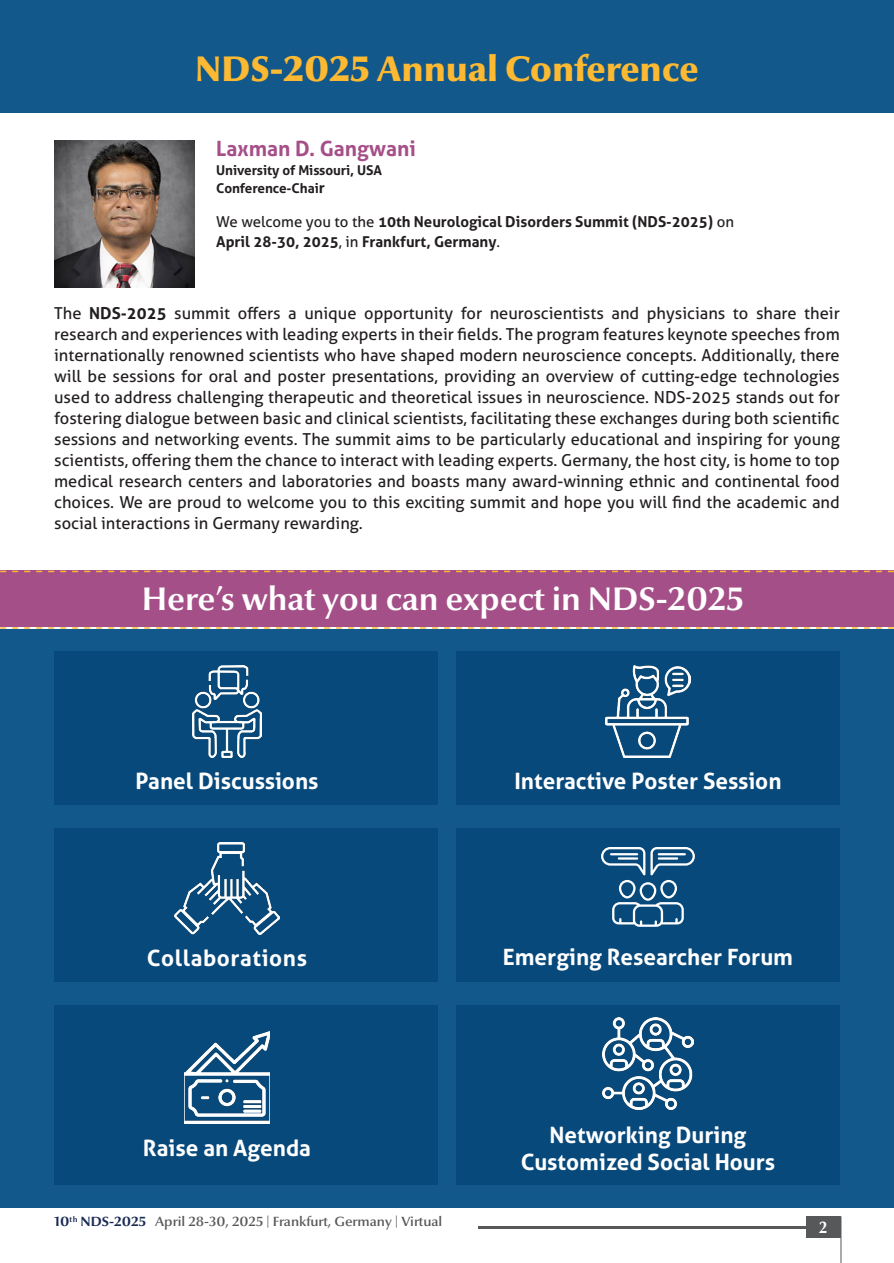
<style>
.page{position:relative;width:894px;height:1263px;background:#fff}
.page>*{position:absolute;margin:0;border:0;box-sizing:border-box;transform-origin:0 0}
.t1{font:900 36px "Optima Nova LT Pro";color:#fdb931}
.t2{font:700 33px "Optima Nova LT Pro";color:#fff}
.t3{font:700 22.5px/27px "Aller";color:#fff;text-align:center}
.t4{font:700 22.5px "Aller";letter-spacing:.025em;color:#fff}
.t5{font:700 21px "Aller";color:#a54f89}
.t6{font:16.5px/21px "Aller";color:#231f20;text-align:justify}
.t7{font:700 16.5px "Optima Nova LT Pro";color:#fff;scale:.9 1}
.t8{font:700 15px/19.5px "Aller";color:#231f20}
.t9{font:600 13.5px "Optima Nova LT Pro";color:#57585a}
.t10{font:700 13.5px "Aller";letter-spacing:-.005em;color:#231f20}
.s1{font-size:15px}
.s2{font-weight:400}
.s3{font-weight:700}
.s4{font-weight:700;color:#182952}
</style>
<div class="page">
<hr style="left:478px;top:1226px;width:330px;height:3px;background:#57585a">
<div style="left:805px;top:1216px;width:35px;height:21px;background:#57585a"></div>
<hr style="left:840px;top:1216px;width:1px;height:47px;background:#57585a">
<div style="left:0;top:629px;width:893px;height:578px;background:#13588a"></div>
<div style="left:54px;top:651px;width:383px;height:154px;background:#07497a"></div>
<div style="left:54px;top:1004px;width:383px;height:180px;background:#07497a"></div>
<div style="left:456px;top:651px;width:383px;height:154px;background:#07497a"></div>
<div style="left:456px;top:828px;width:383px;height:153px;background:#07497a"></div>
<div style="left:456px;top:1004px;width:383px;height:180px;background:#07497a"></div>
<img style="left:54px;top:140px;width:140px;height:148px">
<div style="left:0;top:0;width:893px;height:112px;background:#13588a"></div>
<img style="left:192px;top:666px;width:70px;height:91px">
<img style="left:605px;top:666px;width:85px;height:91px">
<div style="left:54px;top:828px;width:383px;height:153px;background:#07497a"></div>
<img style="left:175px;top:842px;width:104px;height:92px">
<img style="left:185px;top:1031px;width:84px;height:92px">
<img style="left:602px;top:1017px;width:91px;height:92px">
<div style="left:0;top:570px;width:893px;height:57px;background:#a54f89"></div>
<svg style="left:0;top:627px;width:893px;height:2px"></svg>
<svg style="left:0;top:570px;width:893px;height:2px"></svg>
<svg style="left:601px;top:847px;width:93px;height:79px"></svg>
<hr style="left:657px;top:853px;width:28px;height:2px;background:#fff">
<hr style="left:657px;top:857px;width:21px;height:2px;background:#fff">
<p class="t1" style="left:195px;top:47px;width:505px">NDS-2025 Annual Conference</p>
<p class="t5" style="left:216px;top:135px;width:201px">Laxman D. Gangwani</p>
<p class="t10" style="left:216px;top:162px;width:167px">University of Missouri, USA</p>
<p class="t10" style="left:216px;top:180px;width:110px">Conference-Chai<span class="s1">r</span></p>
<p class="t8" style="left:216px;top:212px;width:519px"><span class="s2">We welcome you to the</span> 10th Neurological Disorders Summit (NDS-2025) <span class="s2">on<br></span>April 28-30, 2025<span class="s2">, in</span> Frankfurt, Germany<span class="s2">.</span></p>
<p class="t6" style="left:54px;top:302px;width:786px">The <span class="s3">NDS-2025</span> summit offers a unique opportunity for neuroscientists and physicians to share their research and experiences with leading experts in their fields. The program features keynote speeches from internationally renowned scientists who have shaped modern neuroscience concepts. Additionally, there will be sessions for oral and poster presentations, providing an overview of cutting-edge technologies used to address challenging therapeutic and theoretical issues in neuroscience. NDS-2025 stands out for fostering dialogue between basic and clinical scientists, facilitating these exchanges during both scientific sessions and networking events. The summit aims to be particularly educational and inspiring for young scientists, offering them the chance to interact with leading experts. Germany, the host city, is home to top medical research centers and laboratories and boasts many award-winning ethnic and continental food choices. We are proud to welcome you to this exciting summit and hope you will find the academic and social interactions in Germany rewarding.</p>
<p class="t2" style="left:142px;top:578px;width:603px">Here’s what you can expect in NDS-2025</p>
<p class="t3" style="left:135px;top:767px;width:185px">Panel Discussions</p>
<p class="t3" style="left:514px;top:767px;width:268px">Interactive Poster Session</p>
<p class="t4" style="left:147px;top:943px;width:161px">Collaborations</p>
<p class="t3" style="left:502px;top:943px;width:291px">Emerging Researcher Forum</p>
<p class="t3" style="left:143px;top:1134px;width:169px">Raise an Agenda</p>
<p class="t3" style="left:520px;top:1121px;width:255px">Networking During<br>Customized Social Hours</p>
<p class="t9" style="left:55px;top:1213px;width:389px"><span class="s4">10</span><sup>th</sup> <span class="s4">NDS-2025</span> April 28-30, 2025 | Frankfurt, Germany | Virtual</p>
<p class="t7" style="left:819px;top:1217px;width:11px">2</p>
</div>
